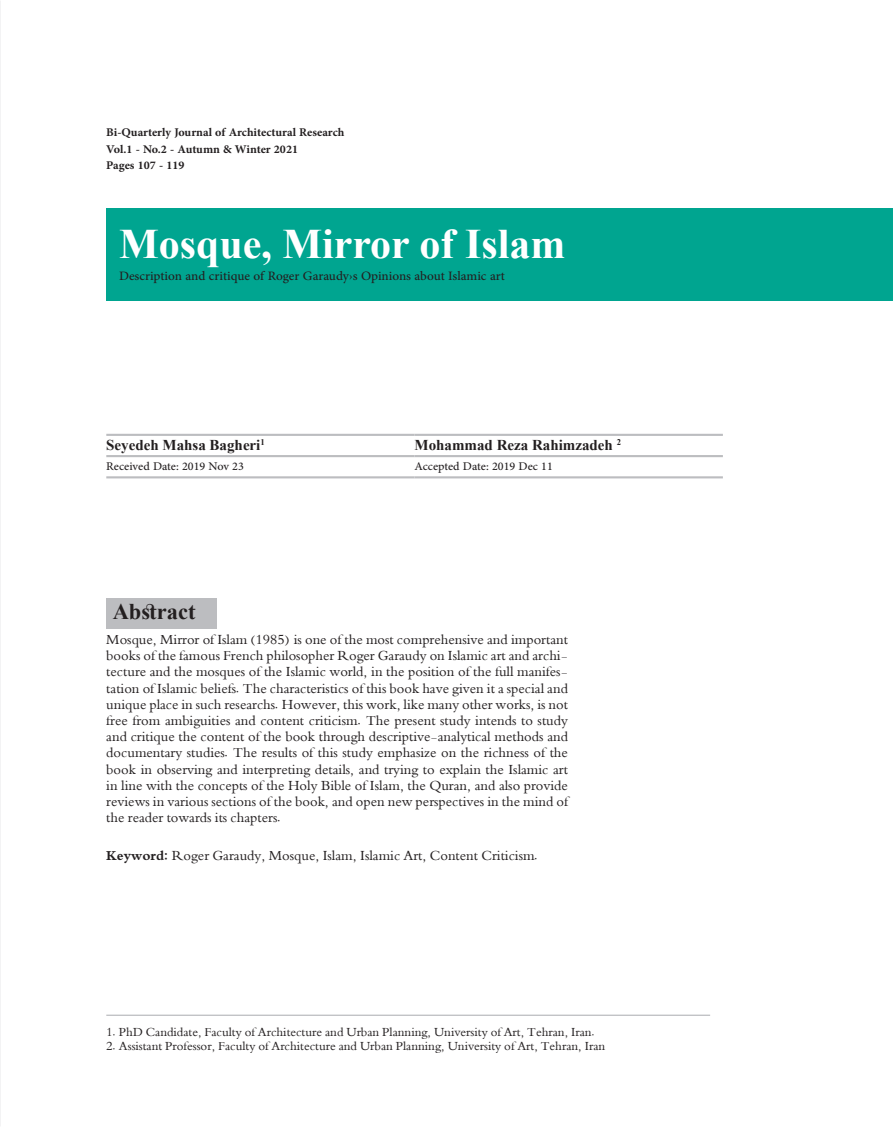
<style>
.page{position:relative;width:893px;height:1127px;background:#fff}
.page>*{position:absolute;margin:0;border:0;box-sizing:border-box;transform-origin:0 0}
.عنوان_مقاله_-_انگلیس{font:700 42px "Times New Roman";color:#fff}
.بخش_های_اصلی_مقاله{font:700 22.5px "Times New Roman";color:#231f20}
.t1{font:18px "Adobe Arabic";color:#231f20}
.شناسنامه_در_شروع_مقا{font:700 16.5px "Adobe Arabic";color:#231f20}
.تاریخ_دریافت_و_پذیرش{font:16.5px "Adobe Arabic";color:#231f20}
.نویسندگان_-_انگلیسی{font:700 15px "Times New Roman";color:#231f20}
.متن_چکیده_و_واژگان_ک{font:13.5px/16.2px "XB Niloofar";color:#231f20;text-align:justify}
.زیرنویس_انگلیسی{font:12px "XB Niloofar";color:#231f20}
.نویسندگان_-_انگلیسی-2{font:700 8.7px "Times New Roman";color:#231f20}
.s1{font-weight:700}
</style>
<div class="page">
<div style="left:106px;top:208px;width:787px;height:93px;background:#00a590"></div>
<hr style="left:106px;top:455px;width:309px;height:2px;background:#bcbdc0">
<hr style="left:415px;top:455px;width:308px;height:2px;background:#bcbdc0">
<hr style="left:106px;top:476px;width:309px;height:2px;background:#bcbdc0">
<hr style="left:415px;top:476px;width:308px;height:2px;background:#bcbdc0">
<hr style="left:106px;top:434px;width:309px;height:2px;background:#bcbdc0">
<hr style="left:415px;top:434px;width:308px;height:2px;background:#bcbdc0">
<hr style="left:106px;top:1014px;width:604px;height:2px;background:#bcbdc0">
<div style="left:106px;top:598px;width:111px;height:31px;background:#bcbdc0"></div>
<p class="شناسنامه_در_شروع_مقا" style="left:106px;top:121px;width:240px">Bi-Quarterly Journal of Architectural Research</p>
<p class="شناسنامه_در_شروع_مقا" style="left:106px;top:138px;width:193px">Vol -.1 No -.2 Autumn &amp; Winter 2021</p>
<p class="شناسنامه_در_شروع_مقا" style="left:106px;top:154px;width:80px">Pages 107 - 119</p>
<p class="عنوان_مقاله_-_انگلیس" style="left:119px;top:214px;width:448px">Mosque, Mirror of Islam</p>
<p class="t1" style="left:119px;top:263px;width:387px">Description and critique of Roger Garaudy s› Opinions about Islamic art</p>
<p class="نویسندگان_-_انگلیسی-2" style="left:260px;top:436px;width:6px">1</p>
<p class="نویسندگان_-_انگلیسی" style="left:106px;top:434px;width:156px">Seyedeh Mahsa Bagheri</p>
<p class="نویسندگان_-_انگلیسی-2" style="left:617px;top:436px;width:6px">2</p>
<p class="نویسندگان_-_انگلیسی" style="left:415px;top:434px;width:200px">Mohammad Reza Rahimzadeh</p>
<p class="تاریخ_دریافت_و_پذیرش" style="left:106px;top:454px;width:139px">Received Date: 2019 Nov 23</p>
<p class="تاریخ_دریافت_و_پذیرش" style="left:415px;top:454px;width:140px">Accepted Date: 2019 Dec 11</p>
<p class="بخش_های_اصلی_مقاله" style="left:113px;top:595px;width:84px">Abstract</p>
<p class="متن_چکیده_و_واژگان_ک" style="left:106px;top:631px;width:463px">Mosque, Mirror of Islam (1985) is one of the most comprehensive and important</p>
<p class="متن_چکیده_و_واژگان_ک" style="left:106px;top:680px;width:463px">tation of Islamic beliefs. The characteristics of this book have given ait special and</p>
<p class="متن_چکیده_و_واژگان_ک" style="left:106px;top:647px;width:463px">books of the famous French philosopher Roger Garaudy on Islamic art and archi-</p>
<p class="متن_چکیده_و_واژگان_ک" style="left:106px;top:696px;width:463px">unique place in such researchs. However, this work, like many other works is, not free from ambiguities and content criticism. The present study intends to study and critique the content of the book through descriptive-analytical methods and documentary studies. The results of this study emphasize on the richness of the book in observing and interpreting details, and trying to explain the Islamic art in line with the concepts of the Holy Bible of Islam, the Quran, and also provide reviews in various sections of the book, and open new perspectives in the mind of the reader towards its chapters.</p>
<p class="متن_چکیده_و_واژگان_ک" style="left:106px;top:847px;width:434px"><span class="s1">Keyword:</span> Roger Garaudy, Mosque, Islam, Islamic Art, Content Criticism.</p>
<p class="متن_چکیده_و_واژگان_ک" style="left:106px;top:663px;width:463px">tecture and the mosques of the Islamic world in, the position of the full manifes-</p>
<p class="زیرنویس_انگلیسی" style="left:106px;top:1025px;width:490px">1. PhD Candidate, Faculty of Architecture and Urban Planning, University of Art, Tehran, Iran.</p>
<p class="زیرنویس_انگلیسی" style="left:106px;top:1039px;width:500px">2. Assistant Professor, Faculty of Architecture and Urban Planning, University of Art, Tehran, Iran</p>
</div>
